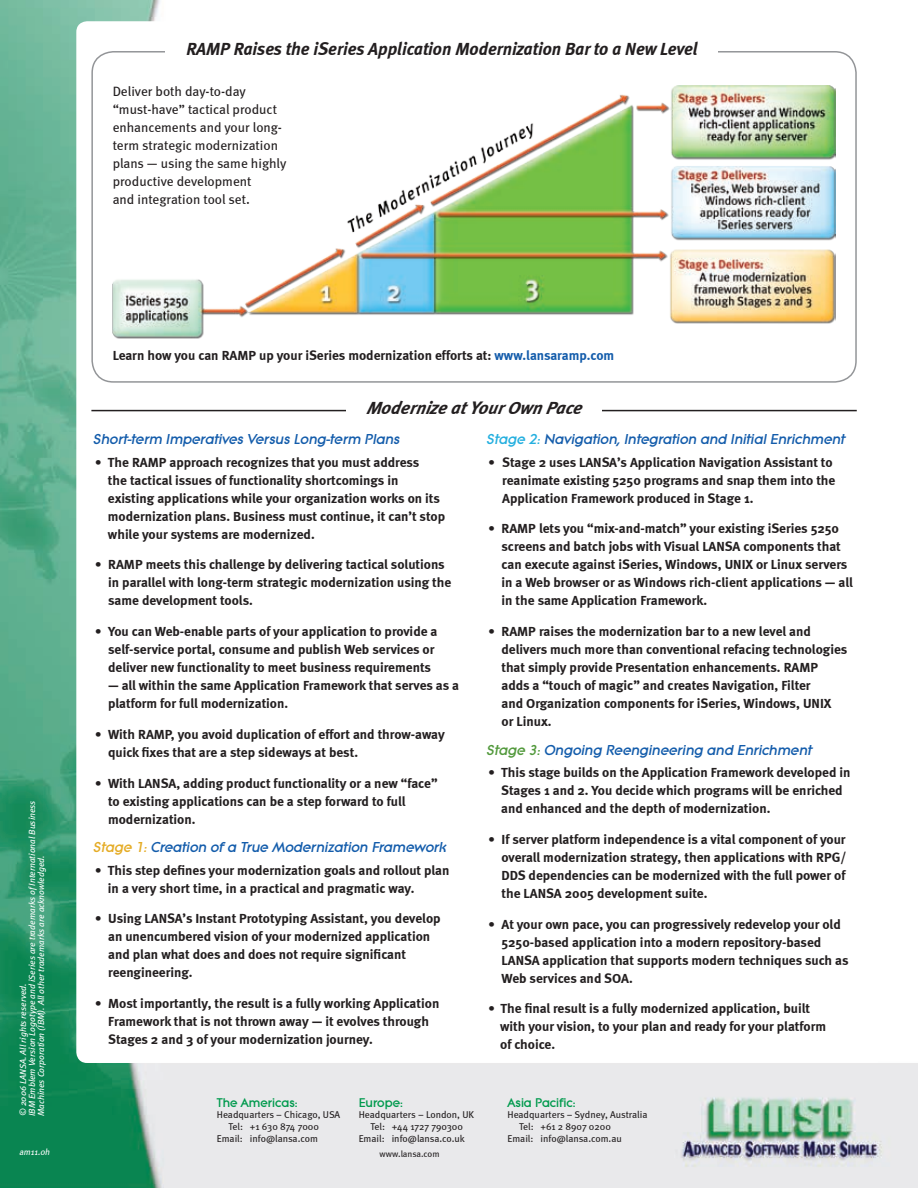
<style>
.page{position:relative;width:918px;height:1188px;background:#fff}
.page>*{position:absolute;margin:0;border:0;box-sizing:border-box;transform-origin:0 0}
.t1{font:italic 700 18px "Meta";color:#231f20;scale:.96 1}
.t2{font:italic 700 18px "Meta";color:#231f20}
.t3{font:italic 800 15px "Litera EF";color:#135cab}
.t4{font:700 13.5px/18px "Meta";color:#231f20}
.t5{font:13.5px/18px "Meta";color:#231f20}
.t6{font:800 13.2px "Litera EF";color:#009a4d}
.t7{font:9.9px "Meta";color:#231f20}
.t8{font:italic 9px/9px "Meta";color:#fff}
.t9{font:9px "Meta";letter-spacing:-.005em;color:#231f20}
.t10{font:italic 9px "Meta";color:#fff;scale:.96 1}
.s1{color:#135cab}
.s2{color:#e5ac26}
.s3{color:#24afdf}
.s4{color:#52993c}
</style>
<div class="page">
<img style="left:0;top:0;width:918px;height:1188px">
<div style="left:76px;top:21px;width:809px;height:1042px;background:#fff;border-radius:11px"></div>
<hr style="left:91px;top:410px;width:766px;height:1px;background:#231f20">
<div style="left:347px;top:399px;width:255px;height:15px;background:#fff"></div>
<img style="left:113px;top:85px;width:723px;height:254px">
<h1 class="t1" style="left:186px;top:38px;width:534px">RAMP Raises the iSeries Application Modernization Bar to a New Level</h1>
<p class="t5" style="left:113px;top:82px;width:175px">Deliver both day-to-day “must-have” tactical product enhancements and your long&shy;term strategic modernization plans — using the same highly productive development<br>and integration tool set.</p>
<p class="t8" style="left:18px;top:1116px;width:317px;rotate:-90deg">© 2006 LANSA. All rights reserved.<br>IBM Emblem Version Logotype and iSeries are trademarks of International Business<br>Machines Corporation (IBM). All other trademarks are acknowledged.</p>
<p class="t10" style="left:19px;top:1147px;width:35px">am11.0h</p>
<p class="t4" style="left:113px;top:346px;width:503px">Learn how you can RAMP up your iSeries modernization efforts at: <span class="s1">www.lansaramp.com</span></p>
<h1 class="t2" style="left:366px;top:397px;width:221px">Modernize at YourOwn Pace</h1>
<p class="t3" style="left:93px;top:431px;width:311px">Short-term Imperatives Versus Long-term Plans</p>
<p class="t4" style="left:108px;top:453px;width:339px;text-indent:-13px">• The RAMP approach recognizes that you must address<br>the tactical issues of functionality shortcomings in existing applications while your organization works on its modernization plans. Business must continue, it can’t stop while your systems are modernized.</p>
<p class="t4" style="left:108px;top:556px;width:345px;text-indent:-13px">• RAMP meets this challenge by delivering tactical solutions in parallel with long-term strategic modernization using the same development tools.</p>
<p class="t4" style="left:108px;top:622px;width:331px;text-indent:-13px">• You can Web-enable parts of your application to provide a self-service portal, consume and publish Web services or deliver new functionality to meet business requirements</p>
<p class="t4" style="left:108px;top:676px;width:352px">— all within the same Application Framework that serves as a platform for full modernization.</p>
<p class="t4" style="left:108px;top:725px;width:338px;text-indent:-13px">• With RAMP, you avoid duplication of effort and throw-away quick fixes that are a step sideways at best.</p>
<p class="t4" style="left:108px;top:774px;width:331px;text-indent:-13px">• With LANSA, adding product functionality or a new “face” to existing applications can be a step forward to full modernization.</p>
<p class="t3" style="left:93px;top:839px;width:358px"><span class="s2">Stage 1:</span>Creation of a True Modernization Framework</p>
<p class="t4" style="left:108px;top:861px;width:343px;text-indent:-13px">• This step defines your modernization goals and rollout plan in a very short time, in a practical and pragmatic way.</p>
<p class="t4" style="left:108px;top:910px;width:334px;text-indent:-13px">• Using LANSA’s Instant Prototyping Assistant, you develop an unencumbered vision of your modernized application and plan what does and does not require significant reengineering.</p>
<p class="t4" style="left:108px;top:994px;width:333px;text-indent:-13px">• Most importantly, the result is a fully working Application<br>Framework that is not thrown away — it evolves through<br>Stages 2 and 3 of your modernization journey.</p>
<p class="t3" style="left:486px;top:431px;width:363px"><span class="s3">Stage 2:</span>Navigation, Integration and InitialEnrichment</p>
<p class="t4" style="left:502px;top:453px;width:335px;text-indent:-14px">• Stage 2 uses LANSA’s Application Navigation Assistant to reanimate existing 5250 programs and snap them into the<br>Application Framework produced in Stage 1.</p>
<p class="t4" style="left:502px;top:520px;width:353px;text-indent:-13px">• RAMP lets you “mix-and-match” your existing iSeries 5250 screens and batch jobs with Visual LANSA components that can execute against iSeries, Windows, UNIX or Linux servers in a Web browser or as Windows rich-client applications — all in the same Application Framework.</p>
<p class="t4" style="left:502px;top:622px;width:347px;text-indent:-13px">• RAMP raises the modernization bar to a new level and delivers much more than conventional refacing technologies that simply provide Presentation enhancements. RAMP adds a “touch of magic” and creates Navigation, Filter<br>and Organization components for iSeries, Windows, UNIX<br>or Linux.</p>
<p class="t3" style="left:486px;top:742px;width:330px"><span class="s4">Stage 3:</span>Ongoing Reengineering and Enrichment</p>
<p class="t4" style="left:501px;top:763px;width:351px;text-indent:-13px">• This stage builds on the Application Framework developed in<br>Stages 1 and 2. You decide which programs will be enriched and enhanced and the depth of modernization.</p>
<p class="t4" style="left:502px;top:830px;width:346px;text-align:justify;text-indent:-13px">• If server platform independence is a vital component of your overall modernization strategy, then applications with RPG/ DDS dependencies can be modernized with the full power of the LANSA 2005 development suite.</p>
<p class="t4" style="left:502px;top:915px;width:348px;text-indent:-13px">• At your own pace, you can progressively redevelop your old 5250-based application into a modern repository-based LANSA application that supports modern techniques such as Web services and SOA.</p>
<p class="t4" style="left:500px;top:1000px;width:327px;text-indent:-12px">• The final result is a fully modernized application, built with your vision, to your plan and ready for your platform of choice.</p>
<p class="t6" style="left:217px;top:1095px;width:82px">The Americas:</p>
<p class="t7" style="left:217px;top:1109px;width:125px">Headquarters – Chicago, USA</p>
<p class="t7" style="left:229px;top:1121px;width:92px">Tel: +1 630 874 7000</p>
<p class="t7" style="left:217px;top:1132px;width:103px">Email: info@lansa.com</p>
<p class="t6" style="left:359px;top:1095px;width:46px">Europe:</p>
<p class="t7" style="left:359px;top:1109px;width:117px">Headquarters – London, UK</p>
<p class="t7" style="left:370px;top:1121px;width:94px">Tel: +44 1727 790300</p>
<p class="t7" style="left:359px;top:1132px;width:108px">Email: info@lansa.co.uk</p>
<p class="t9" style="left:380px;top:1149px;width:61px">www.lansa.com</p>
<p class="t6" style="left:508px;top:1095px;width:70px">Asia Pacific:</p>
<p class="t7" style="left:508px;top:1109px;width:142px">Headquarters – Sydney, Australia</p>
<p class="t7" style="left:519px;top:1121px;width:93px">Tel: +61 2 8907 0200</p>
<p class="t7" style="left:508px;top:1132px;width:116px">Email: info@lansa.com.au</p>
</div>
